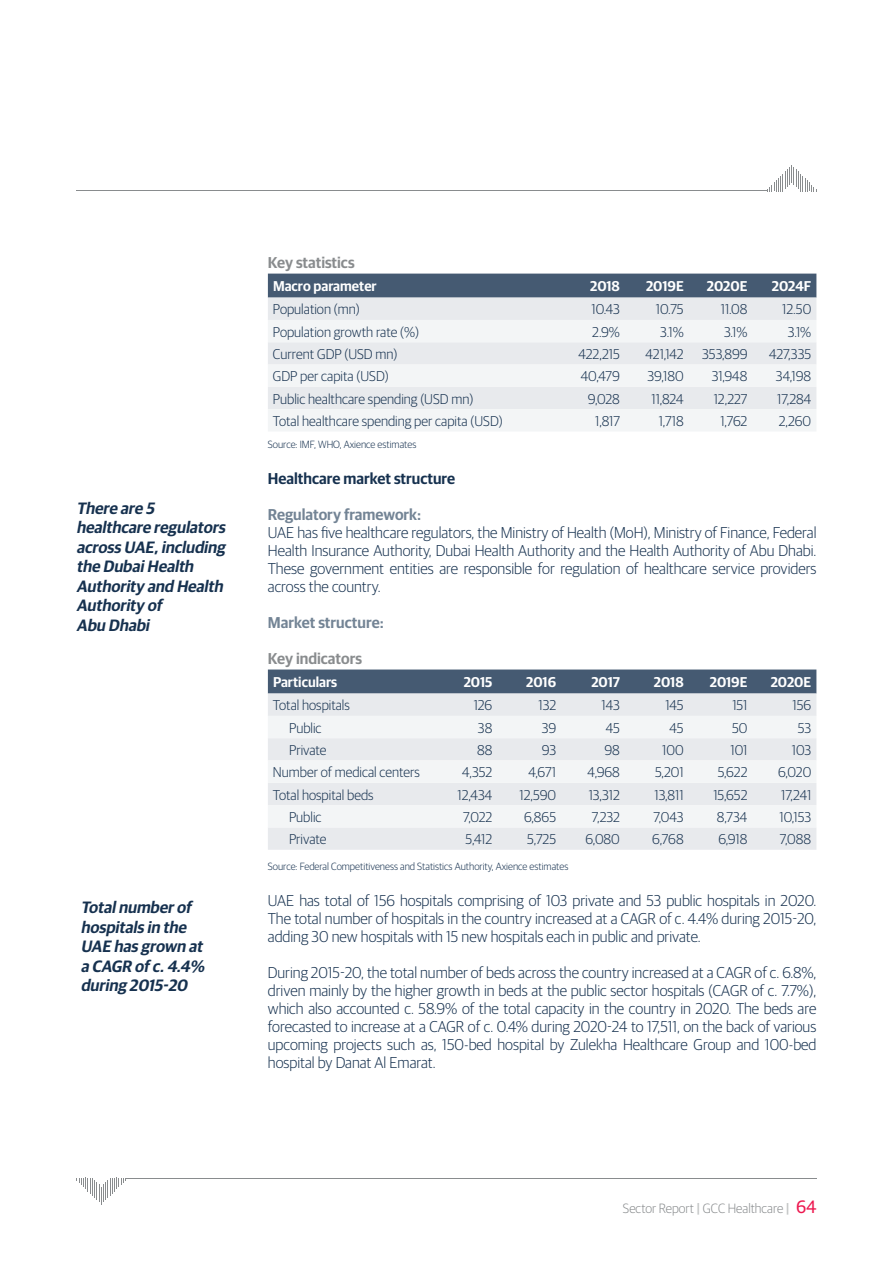
<style>
.page{position:relative;width:893px;height:1263px;background:#fff}
.page>*{position:absolute;margin:0;border:0;box-sizing:border-box;transform-origin:0 0}
.t1{font:italic 600 16.5px/19.5px "Guardian Sans";color:#16314f}
.t2{font:300 15.75px/18px "Guardian Sans";color:#16314f;text-align:justify}
.t3{font:600 15.75px "Guardian Sans";color:#738495}
.t4{font:600 15.75px "Guardian Sans";color:#898c8e}
.t5{font:600 15.75px "Guardian Sans";color:#16314f}
.t6{font:300 14.25px "Guardian Sans";color:#16314f}
.t7{font:600 14.25px "Guardian Sans";color:#fff}
.t8{font:300 13.5px "Guardian Sans";color:#898c8e}
.t9{font:300 10.5px "Guardian Sans";color:#16314f}
.s1{font-weight:600;color:#c4c6c6}
.s2{font-weight:400;font-size:18px;color:#ed174f}
</style>
<div class="page">
<hr style="left:77px;top:191px;width:690px;height:1px;background:#898c8e">
<svg style="left:767px;top:165px;width:50px;height:26px"></svg>
<hr style="left:126px;top:1178px;width:690px;height:1px;background:#898c8e">
<svg style="left:79px;top:1178px;width:47px;height:26px"></svg>
<div style="left:268px;top:274px;width:548px;height:24px;background:#455a72"></div>
<div style="left:268px;top:298px;width:548px;height:22px;background:#e8eaed"></div>
<svg style="left:268px;top:320px;width:548px;height:111px;fill:#f3f5f6"></svg>
<div style="left:268px;top:669px;width:548px;height:24px;background:#455a72"></div>
<div style="left:268px;top:693px;width:548px;height:157px;background:#e8eaed"></div>
<svg style="left:268px;top:716px;width:548px;height:111px;fill:#f3f5f6"></svg>
<p class="t1" style="left:77px;top:497px;width:154px">There are 5 healthcare regulators acrossUAE,including the DubaiHealth<br>Authority and Health<br>Authority of<br>Abu Dhabi</p>
<p class="t1" style="left:81px;top:896px;width:129px">Totalnumberof hospitalsin the<br>UAE hasgrown at a CAGR ofc.4.4% during 2015-20</p>
<p class="t4" style="left:268px;top:251px;width:88px">Key statistics</p>
<p class="t7" style="left:273px;top:276px;width:105px">Macro parameter</p>
<p class="t7" style="left:590px;top:276px;width:31px">2018</p>
<p class="t7" style="left:646px;top:276px;width:39px">2019E</p>
<p class="t7" style="left:707px;top:276px;width:42px">2020E</p>
<p class="t7" style="left:772px;top:276px;width:41px">2024F</p>
<p class="t6" style="left:273px;top:300px;width:88px">Population (mn)</p>
<p class="t6" style="left:591px;top:300px;width:30px">10.43</p>
<p class="t6" style="left:656px;top:300px;width:29px">10.75</p>
<p class="t6" style="left:721px;top:300px;width:28px">11.08</p>
<p class="t6" style="left:782px;top:300px;width:31px">12.50</p>
<p class="t6" style="left:273px;top:322px;width:148px">Population growth rate (%)</p>
<p class="t6" style="left:592px;top:322px;width:29px">2.9%</p>
<p class="t6" style="left:660px;top:322px;width:25px">3.1%</p>
<p class="t6" style="left:724px;top:322px;width:25px">3.1%</p>
<p class="t6" style="left:788px;top:322px;width:25px">3.1%</p>
<p class="t6" style="left:273px;top:344px;width:126px">Current GDP (USD mn)</p>
<p class="t6" style="left:578px;top:344px;width:43px">422,215</p>
<p class="t6" style="left:646px;top:344px;width:40px">421,142</p>
<p class="t6" style="left:702px;top:344px;width:47px">353,899</p>
<p class="t6" style="left:769px;top:344px;width:44px">427,335</p>
<p class="t6" style="left:273px;top:367px;width:117px">GDP per capita (USD)</p>
<p class="t6" style="left:581px;top:367px;width:41px">40,479</p>
<p class="t6" style="left:648px;top:367px;width:38px">39,180</p>
<p class="t6" style="left:712px;top:367px;width:37px">31,948</p>
<p class="t6" style="left:776px;top:367px;width:37px">34,198</p>
<p class="t6" style="left:273px;top:389px;width:202px">Public healthcare spending (USD mn)</p>
<p class="t6" style="left:588px;top:389px;width:33px">9,028</p>
<p class="t6" style="left:651px;top:389px;width:34px">11,824</p>
<p class="t6" style="left:714px;top:389px;width:35px">12,227</p>
<p class="t6" style="left:777px;top:389px;width:36px">17,284</p>
<p class="t6" style="left:273px;top:411px;width:231px">Total healthcare spending per capita (USD)</p>
<p class="t6" style="left:595px;top:411px;width:26px">1,817</p>
<p class="t6" style="left:659px;top:411px;width:26px">1,718</p>
<p class="t6" style="left:720px;top:411px;width:29px">1,762</p>
<p class="t6" style="left:779px;top:411px;width:34px">2,260</p>
<p class="t9" style="left:268px;top:437px;width:150px">Source: IMF, WHO, Axience estimates</p>
<p class="t5" style="left:268px;top:466px;width:189px">Healthcare market structure</p>
<p class="t3" style="left:268px;top:502px;width:155px">Regulatory framework:</p>
<p class="t2" style="left:268px;top:522px;width:550px">UAE has five healthcare regulators, the Ministry of Health (MoH), Ministry of Finance, Federal Health Insurance Authority, Dubai Health Authority and the Health Authority of Abu Dhabi.<br>These government entities are responsible for regulation of healthcare service providers across the country.</p>
<p class="t3" style="left:268px;top:610px;width:117px">Market structure:</p>
<p class="t4" style="left:268px;top:646px;width:96px">Key indicators</p>
<p class="t7" style="left:273px;top:672px;width:66px">Particulars</p>
<p class="t7" style="left:464px;top:672px;width:30px">2015</p>
<p class="t7" style="left:526px;top:672px;width:31px">2016</p>
<p class="t7" style="left:591px;top:672px;width:30px">2017</p>
<p class="t7" style="left:654px;top:672px;width:31px">2018</p>
<p class="t7" style="left:710px;top:672px;width:39px">2019E</p>
<p class="t7" style="left:771px;top:672px;width:42px">2020E</p>
<p class="t6" style="left:273px;top:695px;width:78px">Total hospitals</p>
<p class="t6" style="left:474px;top:695px;width:20px">126</p>
<p class="t6" style="left:539px;top:695px;width:19px">132</p>
<p class="t6" style="left:602px;top:695px;width:20px">143</p>
<p class="t6" style="left:665px;top:695px;width:20px">145</p>
<p class="t6" style="left:732px;top:695px;width:17px">151</p>
<p class="t6" style="left:792px;top:695px;width:20px">156</p>
<p class="t6" style="left:289px;top:718px;width:34px">Public</p>
<p class="t6" style="left:478px;top:718px;width:16px">38</p>
<p class="t6" style="left:542px;top:718px;width:16px">39</p>
<p class="t6" style="left:606px;top:718px;width:16px">45</p>
<p class="t6" style="left:669px;top:718px;width:16px">45</p>
<p class="t6" style="left:732px;top:718px;width:17px">50</p>
<p class="t6" style="left:798px;top:718px;width:15px">53</p>
<p class="t6" style="left:289px;top:740px;width:39px">Private</p>
<p class="t6" style="left:477px;top:740px;width:17px">88</p>
<p class="t6" style="left:542px;top:740px;width:16px">93</p>
<p class="t6" style="left:604px;top:740px;width:17px">98</p>
<p class="t6" style="left:662px;top:740px;width:23px">100</p>
<p class="t6" style="left:730px;top:740px;width:19px">101</p>
<p class="t6" style="left:792px;top:740px;width:21px">103</p>
<p class="t6" style="left:273px;top:762px;width:149px">Number of medical centers</p>
<p class="t6" style="left:462px;top:762px;width:32px">4,352</p>
<p class="t6" style="left:528px;top:762px;width:29px">4,671</p>
<p class="t6" style="left:587px;top:762px;width:34px">4,968</p>
<p class="t6" style="left:655px;top:762px;width:30px">5,201</p>
<p class="t6" style="left:718px;top:762px;width:31px">5,622</p>
<p class="t6" style="left:778px;top:762px;width:35px">6,020</p>
<p class="t6" style="left:273px;top:785px;width:102px">Total hospital beds</p>
<p class="t6" style="left:457px;top:785px;width:36px">12,434</p>
<p class="t6" style="left:519px;top:785px;width:38px">12,590</p>
<p class="t6" style="left:589px;top:785px;width:33px">13,312</p>
<p class="t6" style="left:655px;top:785px;width:31px">13,811</p>
<p class="t6" style="left:713px;top:785px;width:36px">15,652</p>
<p class="t6" style="left:781px;top:785px;width:32px">17,241</p>
<p class="t6" style="left:289px;top:807px;width:34px">Public</p>
<p class="t6" style="left:463px;top:807px;width:31px">7,022</p>
<p class="t6" style="left:524px;top:807px;width:33px">6,865</p>
<p class="t6" style="left:592px;top:807px;width:30px">7,232</p>
<p class="t6" style="left:654px;top:807px;width:32px">7,043</p>
<p class="t6" style="left:717px;top:807px;width:32px">8,734</p>
<p class="t6" style="left:779px;top:807px;width:33px">10,153</p>
<p class="t6" style="left:289px;top:829px;width:39px">Private</p>
<p class="t6" style="left:465px;top:829px;width:28px">5,412</p>
<p class="t6" style="left:527px;top:829px;width:30px">5,725</p>
<p class="t6" style="left:586px;top:829px;width:36px">6,080</p>
<p class="t6" style="left:652px;top:829px;width:33px">6,768</p>
<p class="t6" style="left:718px;top:829px;width:30px">6,918</p>
<p class="t6" style="left:780px;top:829px;width:33px">7,088</p>
<p class="t9" style="left:268px;top:859px;width:302px">Source: Federal Competitiveness and Statistics Authority, Axience estimates</p>
<p class="t2" style="left:268px;top:891px;width:550px">UAE has total of 156 hospitals comprising of 103 private and 53 public hospitals in 2020.<br>The total number of hospitals in the country increased at a CAGR of c. 4.4% during 2015-20, adding 30 new hospitals with 15 new hospitals each in public and private.</p>
<p class="t2" style="left:268px;top:963px;width:550px">During 2015-20, the total number of beds across the country increased at a CAGR of c. 6.8%, driven mainly by the higher growth in beds at the public sector hospitals (CAGR of c. 7.7%), which also accounted c. 58.9% of the total capacity in the country in 2020. The beds are forecasted to increase at a CAGR of c. 0.4% during 2020-24 to 17,511, on the back of various upcoming projects such as, 150-bed hospital by Zulekha Healthcare Group and 100-bed hospital by Danat Al Emarat.</p>
<p class="t8" style="left:623px;top:1199px;width:195px">Sector Report <span class="s1">|</span> GCC Healthcare <span class="s1">|</span> <span class="s2">64</span></p>
</div>
